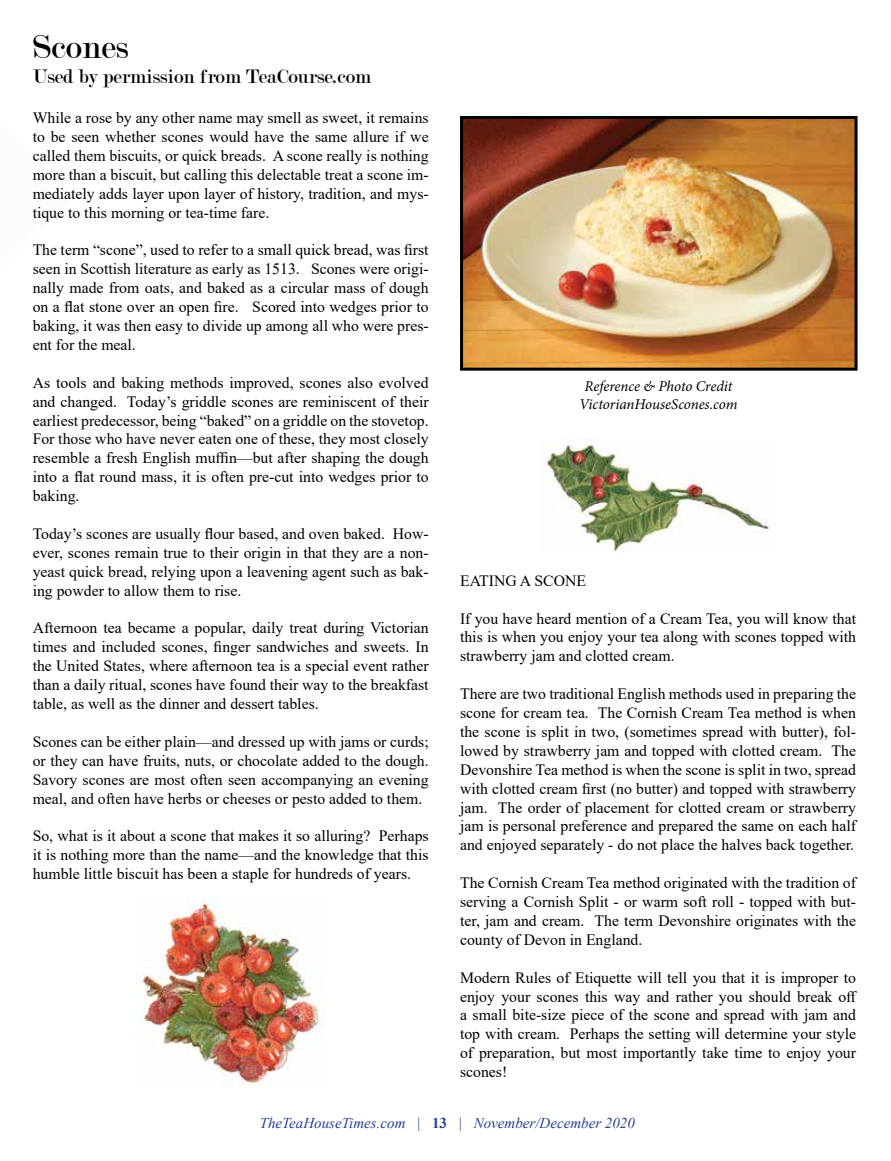
<style>
.page{position:relative;width:891px;height:1161px;background:#fff}
.page>*{position:absolute;margin:0;border:0;box-sizing:border-box;transform-origin:0 0}
.t1{font:36px "Modern";color:#000}
.t2{font:21px "Modern";color:#000}
.t3{font:15.75px/18.9px "Times New Roman";color:#000;text-align:justify}
.t4{font:italic 15px "Times New Roman";color:#25408f}
.t5{font:italic 15px/18px "Minion Pro";letter-spacing:-.005em;color:#000;text-align:center}
.s1{font-weight:700;font-style:normal}
</style>
<div class="page">
<img style="left:464px;top:120px;width:390px;height:247px">
<div style="left:460px;top:116px;width:398px;height:255px;border:3px solid #000"></div>
<img style="left:135px;top:897px;width:190px;height:190px">
<img style="left:545px;top:440px;width:224px;height:112px">
<h1 class="t1" style="left:33px;top:29px;width:97px">Scones</h1>
<h2 class="t2" style="left:33px;top:66px;width:340px">Used by permission from TeaCourse.com</h2>
<p class="t3" style="left:33px;top:108px;width:398px">While a rose by any other name may smell as sweet, it remains to be seen whether scones would have the same allure if we called them biscuits, or quick breads. A scone really is nothing more than a biscuit, but calling this delectable treat a scone im&shy;mediately adds layer upon layer of history, tradition, and mys&shy;tique to this morning or tea-time fare.</p>
<p class="t3" style="left:33px;top:240px;width:398px">The term “scone”, used to refer to a small quick bread, was first seen in Scottish literature as early as 1513. Scones were origi&shy;nally made from oats, and baked as a circular mass of dough on a flat stone over an open fire. Scored into wedges prior to baking, it was then easy to divide up among all who were pres&shy;ent for the meal.</p>
<p class="t3" style="left:33px;top:373px;width:398px">As tools and baking methods improved, scones also evolved and changed. Today’s griddle scones are reminiscent of their earliest predecessor, being “baked” on a griddle on the stovetop.<br>For those who have never eaten one of these, they most closely resemble a fresh English muffin—but after shaping the dough into a flat round mass, it is often pre-cut into wedges prior to baking.</p>
<p class="t3" style="left:33px;top:524px;width:398px">Today’s scones are usually flour based, and oven baked. How&shy;ever, scones remain true to their origin in that they are a non&shy;yeast quick bread, relying upon a leavening agent such as bak&shy;ing powder to allow them to rise.</p>
<p class="t3" style="left:33px;top:618px;width:398px">Afternoon tea became a popular, daily treat during Victorian times and included scones, finger sandwiches and sweets. In the United States, where afternoon tea is a special event rather than a daily ritual, scones have found their way to the breakfast table, as well as the dinner and dessert tables.</p>
<p class="t3" style="left:33px;top:732px;width:398px">Scones can be either plain—and dressed up with jams or curds; or they can have fruits, nuts, or chocolate added to the dough.<br>Savory scones are most often seen accompanying an evening meal, and often have herbs or cheeses or pesto added to them.</p>
<p class="t3" style="left:33px;top:826px;width:398px">So, what is it about a scone that makes it so alluring? Perhaps it is nothing more than the name—and the knowledge that this humble little biscuit has been a staple for hundreds of years.</p>
<p class="t5" style="left:579px;top:377px;width:160px">Reference &amp; Photo Credit<br>VictorianHouseScones.com</p>
<p class="t3" style="left:460px;top:571px;width:128px">EATING A SCONE</p>
<p class="t3" style="left:460px;top:608px;width:398px">If you have heard mention of a Cream Tea, you will know that this is when you enjoy your tea along with scones topped with strawberry jam and clotted cream.</p>
<p class="t3" style="left:460px;top:684px;width:398px">There are two traditional English methods used in preparing the scone for cream tea. The Cornish Cream Tea method is when the scone is split in two, (sometimes spread with butter), fol&shy;lowed by strawberry jam and topped with clotted cream. The Devonshire Tea method is when the scone is split in two, spread with clotted cream first (no butter) and topped with strawberry jam. The order of placement for clotted cream or strawberry jam is personal preference and prepared the same on each half and enjoyed separately - do not place the halves back together.</p>
<p class="t3" style="left:460px;top:873px;width:398px">The Cornish Cream Tea method originated with the tradition of serving a Cornish Split - or warm soft roll - topped with but&shy;ter, jam and cream. The term Devonshire originates with the county of Devon in England.</p>
<p class="t3" style="left:460px;top:967px;width:399px">Modern Rules of Etiquette will tell you that it is improper to enjoy your scones this way and rather you should break off a small bite-size piece of the scone and spread with jam and top with cream. Perhaps the setting will determine your style of preparation, but most importantly take time to enjoy your scones!</p>
<p class="t4" style="left:260px;top:1113px;width:377px">TheTeaHouseTimes.com | <span class="s1">13</span> | November/December 2020</p>
</div>
